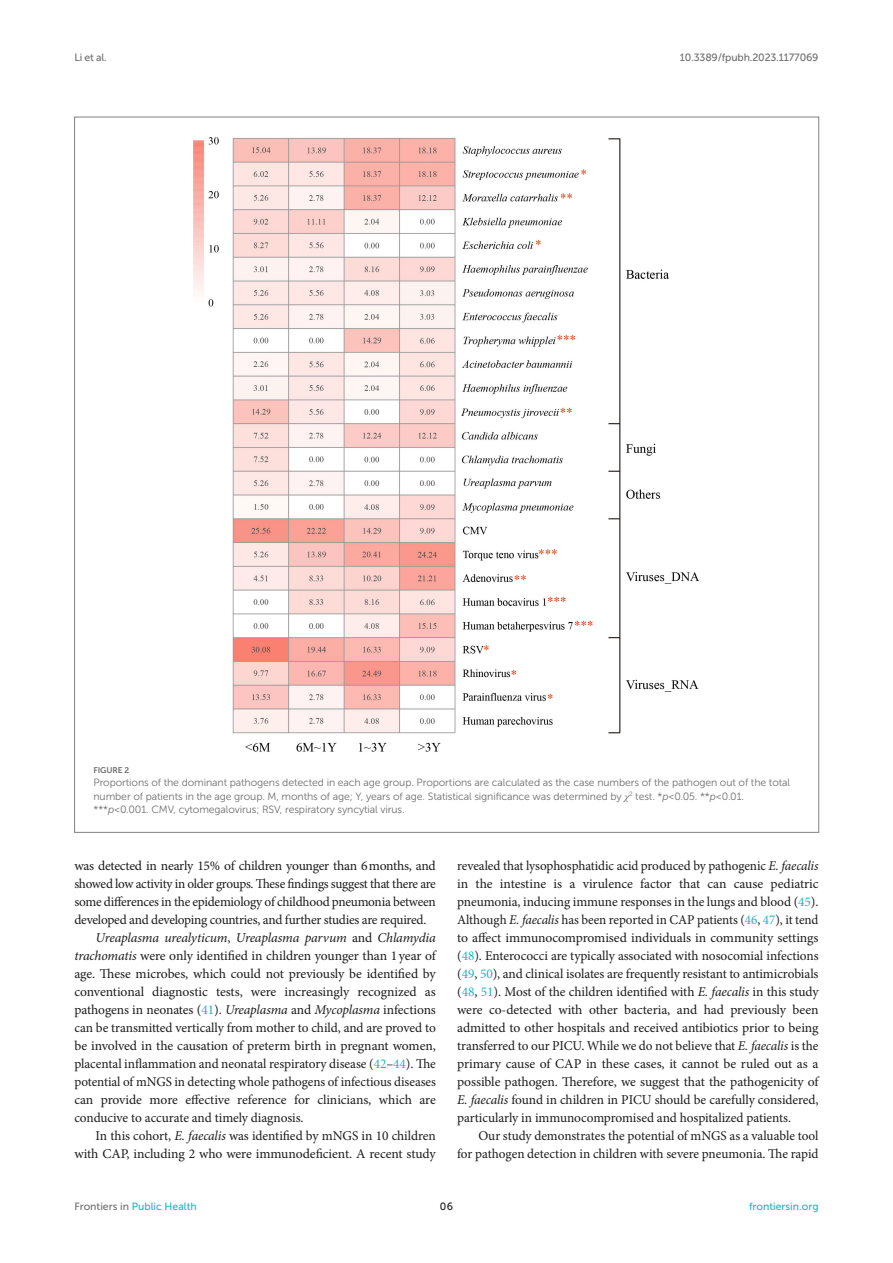
<style>
.page{position:relative;width:893px;height:1263px;background:#fff}
.page>*{position:absolute;margin:0;border:0;box-sizing:border-box;transform-origin:0 0}
.TEXT{font:13.5px/18px "Minion Pro";letter-spacing:-.005em;color:#1b1c1b;text-align:justify}
.FIG_LEG{font:10.5px/13.5px "Museo Sans 300";letter-spacing:-.01em;color:#706f70}
.t1{font:10.5px "Museo Sans 500";color:#1db5c3}
.t2{font:10.5px "Museo Sans 500";letter-spacing:-.015em;color:#706f70}
.t3{font:10.5px "Museo Sans 500";color:#1b1c1b}
.FIG_HD{font:8.25px "Museo Sans 700";letter-spacing:-.01em;color:#706f70}
.s1{font-family:"STIX General";font-style:italic}
.s2{font-style:italic}
.s3{color:#1db5c3}
.s4{color:#706f70}
</style>
<div class="page">
<img style="left:193px;top:137px;width:507px;height:615px">
<p class="t2" style="left:74px;top:51px;width:34px">Li et al.</p>
<p class="t2" style="left:680px;top:51px;width:140px">10.3389/fpubh.2023.1177069</p>
<p class="FIG_HD" style="left:94px;top:765px;width:37px">FIGURE 2</p>
<p class="FIG_LEG" style="left:94px;top:776px;width:698px">Proportions of the dominant pathogens detected in each age group. Proportions are calculated as the case numbers of the pathogen out of the total number of patients in the age group. M, months of age; Y, years of age. Statistical significance was determined by <span class="s1">χ</span><sup>2</sup> test. *<span class="s2">p</span> &lt; 0.05. **<span class="s2">p</span> &lt; 0.01.<br>***<span class="s2">p</span> &lt; 0.001. CMV, cytomegalovirus; RSV, respiratory syncytial virus.</p>
<p class="TEXT" style="left:74px;top:857px;width:363px">was detected in nearly 15% of children younger than 6months, and showed low activity in older groups. These findings suggest that there are some differences in the epidemiology of childhood pneumonia between developed and developing countries, and further studies are required.</p>
<p class="TEXT" style="left:74px;top:929px;width:363px;text-indent:21px"><span class="s2">Ureaplasma urealyticum</span>, <span class="s2">Ureaplasma parvum</span> and <span class="s2">Chlamydia trachomatis</span> were only identified in children younger than 1year of age. These microbes, which could not previously be identified by conventional diagnostic tests, were increasingly recognized as pathogens in neonates (<span class="s3">41</span>). <span class="s2">Ureaplasma</span> and <span class="s2">Mycoplasma</span> infections can be transmitted vertically from mother to child, and are proved to be involved in the causation of preterm birth in pregnant women, placental inflammation and neonatal respiratory disease (<span class="s3">42</span>–<span class="s3">44</span>). The potential of mNGS in detecting whole pathogens of infectious diseases can provide more effective reference for clinicians, which are conducive to accurate and timely diagnosis.</p>
<p class="TEXT" style="left:74px;top:1127px;width:363px;text-align:right">In this cohort, <span class="s2">E. faecalis</span> was identified by mNGS in 10 children with CAP, including 2 who were immunodeficient. A recent study</p>
<p class="TEXT" style="left:457px;top:857px;width:363px">revealed that lysophosphatidic acid produced by pathogenic <span class="s2">E. faecalis </span>in the intestine is a virulence factor that can cause pediatric pneumonia, inducing immune responses in the lungs and blood (<span class="s3">45</span>).<br>Although <span class="s2">E. faecalis</span> has been reported in CAP patients (<span class="s3">46</span>, <span class="s3">47</span>), it tend to affect immunocompromised individuals in community settings (<span class="s3">48</span>). Enterococci are typically associated with nosocomial infections (<span class="s3">49</span>, <span class="s3">50</span>), and clinical isolates are frequently resistant to antimicrobials (<span class="s3">48</span>, <span class="s3">51</span>). Most of the children identified with <span class="s2">E. faecalis</span> in this study were co-detected with other bacteria, and had previously been admitted to other hospitals and received antibiotics prior to being transferred to our PICU. While we do not believe that <span class="s2">E. faecalis</span> is the primary cause of CAP in these cases, it cannot be ruled out as a possible pathogen. Therefore, we suggest that the pathogenicity of <span class="s2">E. faecalis</span> found in children in PICU should be carefully considered, particularly in immunocompromised and hospitalized patients.</p>
<p class="TEXT" style="left:457px;top:1127px;width:363px;text-align:right">Our study demonstrates the potential of mNGS as a valuable tool<br>for pathogen detection in children with severe pneumonia. The rapid</p>
<p class="t1" style="left:74px;top:1200px;width:124px"><span class="s4">Frontiers in</span> Public Health</p>
<p class="t3" style="left:440px;top:1200px;width:15px">06</p>
<p class="t1" style="left:749px;top:1200px;width:71px">frontiersin.org</p>
</div>
